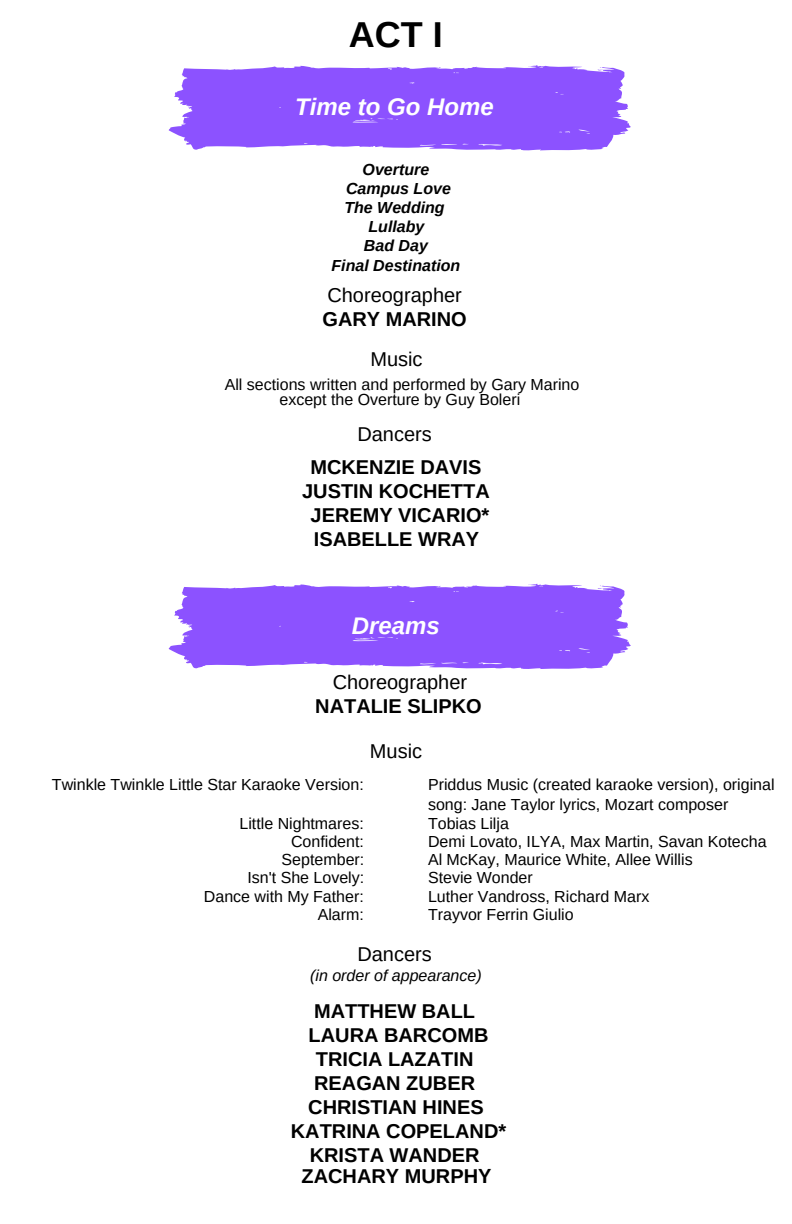
<style>
.page{position:relative;width:792px;height:1224px;background:#fff}
.page>*{position:absolute;margin:0;border:0;box-sizing:border-box;transform-origin:0 0}
.t1{font:700 36px "Arimo";color:#000}
.t2{font:italic 700 24px "Arimo";color:#fff}
.t3{font:700 20px/24px "Arimo";color:#000;text-align:center}
.t4{font:20px "Arimo";color:#000}
.t5{font:16px/14.6px "Arimo";color:#000;text-align:center}
.t6{font:italic 700 16px/19.2px "Arimo";color:#000;text-align:center}
.t7{font:italic 16px "Arimo";color:#000}
</style>
<div class="page">
<svg style="left:169px;top:65px;width:462px;height:86px;background:#9a67ff"></svg>
<svg style="left:169px;top:584px;width:462px;height:85px;background:#9865ff"></svg>
<h1 class="t1" style="left:349px;top:14px;width:95px">ACT I</h1>
<h2 class="t2" style="left:295px;top:93px;width:200px">Time to Go Home</h2>
<p class="t6" style="left:332px;top:159px;width:130px">Overture<br>Campus Love<br>The Wedding<br>Lullaby<br>Bad Day<br>Final Destination</p>
<p class="t4" style="left:327px;top:284px;width:136px">Choreographer</p>
<p class="t3" style="left:322px;top:307px;width:146px">GARY MARINO</p>
<p class="t4" style="left:370px;top:348px;width:54px">Music</p>
<p class="t5" style="left:225px;top:378px;width:356px">All sections written and performed by Gary Marino except the Overture by Guy Boleri</p>
<p class="t4" style="left:357px;top:423px;width:76px">Dancers</p>
<p class="t3" style="left:302px;top:455px;width:189px">MCKENZIE DAVIS<br>JUSTIN KOCHETTA<br>JEREMY VICARIO*<br>ISABELLE WRAY</p>
<h2 class="t2" style="left:352px;top:612px;width:90px">Dreams</h2>
<p class="t4" style="left:333px;top:671px;width:136px">Choreographer</p>
<p class="t3" style="left:315px;top:694px;width:168px">NATALIE SLIPKO</p>
<p class="t4" style="left:370px;top:739px;width:54px">Music</p>
<p class="t5" style="left:52px;top:777px;width:313px">Twinkle Twinkle Little Star Karaoke Version:</p>
<p class="t5" style="left:428px;top:774px;width:348px;line-height:20px;text-align:left">Priddus Music (created karaoke version), original song: Jane Taylor lyrics, Mozart composer</p>
<p class="t5" style="left:239px;top:816px;width:126px">Little Nightmares:</p>
<p class="t5" style="left:428px;top:816px;width:82px">Tobias Lilja</p>
<p class="t5" style="left:291px;top:834px;width:74px">Confident:</p>
<p class="t5" style="left:428px;top:834px;width:340px">Demi Lovato, ILYA, Max Martin, Savan Kotecha</p>
<p class="t5" style="left:282px;top:852px;width:84px">September:</p>
<p class="t5" style="left:428px;top:852px;width:266px">Al McKay, Maurice White, Allee Willis</p>
<p class="t5" style="left:247px;top:871px;width:118px">Isn't She Lovely:</p>
<p class="t5" style="left:428px;top:871px;width:106px">Stevie Wonder</p>
<p class="t5" style="left:204px;top:889px;width:161px">Dance with My Father:</p>
<p class="t5" style="left:428px;top:889px;width:223px">Luther Vandross, Richard Marx</p>
<p class="t5" style="left:318px;top:907px;width:48px">Alarm:</p>
<p class="t5" style="left:428px;top:907px;width:147px">Trayvor Ferrin Giulio</p>
<p class="t4" style="left:357px;top:943px;width:76px">Dancers</p>
<p class="t7" style="left:310px;top:967px;width:173px">(in order of appearance)</p>
<p class="t3" style="left:291px;top:999px;width:217px">MATTHEW BALL<br>LAURA BARCOMB<br>TRICIA LAZATIN<br>REAGAN ZUBER<br>CHRISTIAN HINES<br>KATRINA COPELAND*<br>KRISTA WANDER</p>
<p class="t3" style="left:302px;top:1164px;width:191px">ZACHARY MURPHY</p>
</div>
